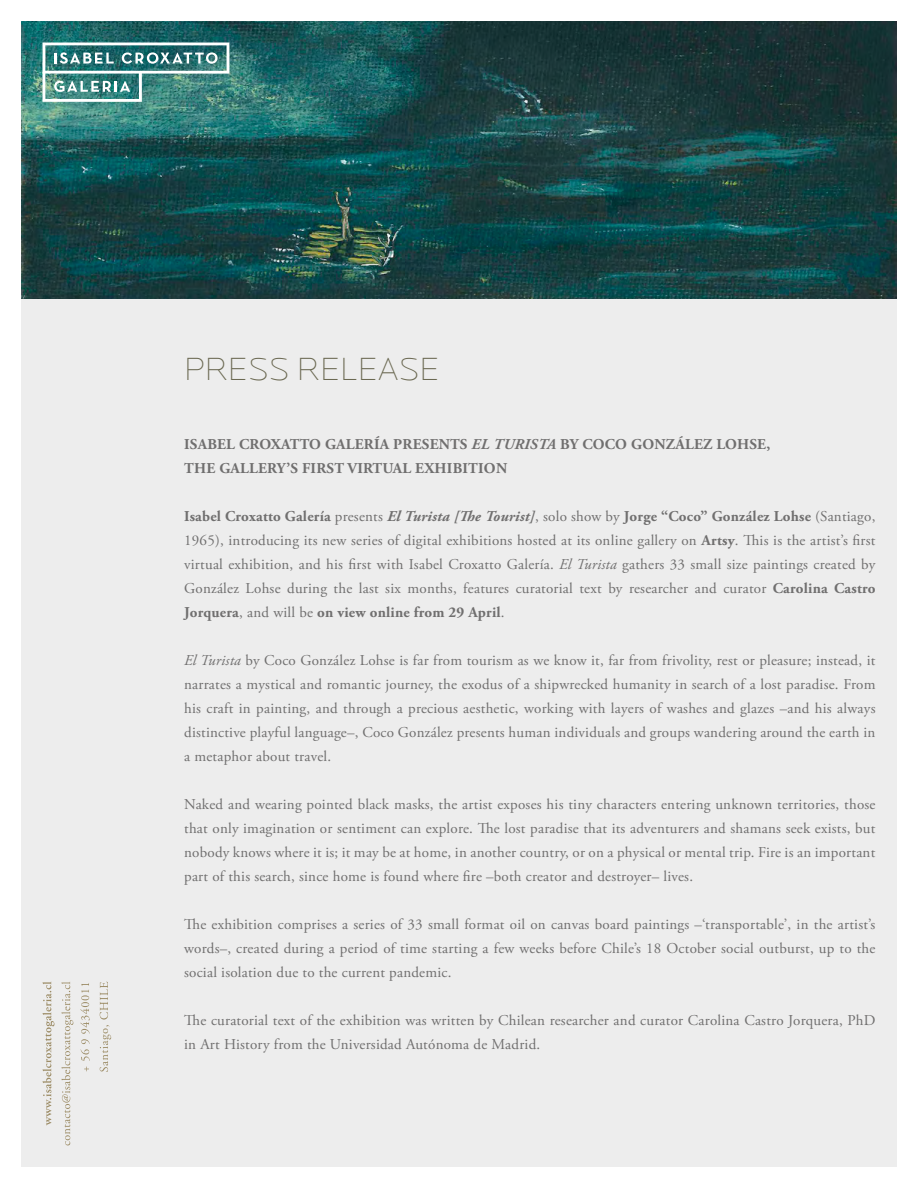
<style>
.page{position:relative;width:918px;height:1188px;background:#fff}
.page>*{position:absolute;margin:0;border:0;box-sizing:border-box;transform-origin:0 0}
.t1{font:200 33px "Locator";letter-spacing:.01em;color:#6b6952}
.t2{font:15px/24px "Adobe Garamond Pro";letter-spacing:.015em;color:#706f6f;text-align:justify}
.t3{font:700 15px/24px "Adobe Garamond Pro";letter-spacing:.015em;color:#706f6f}
.s1{font-style:italic}
.s2{font-weight:700}
.s3{font-weight:700;font-style:italic}
</style>
<div class="page">
<div style="left:21px;top:21px;width:876px;height:1146px;background:#ededed"></div>
<img style="left:21px;top:21px;width:876px;height:277px">
<svg style="left:43px;top:982px;width:11px;height:143px"></svg>
<svg style="left:61px;top:982px;width:12px;height:163px"></svg>
<svg style="left:84px;top:1067px;width:5px;height:4px"></svg>
<svg style="left:80px;top:983px;width:10px;height:78px"></svg>
<svg style="left:100px;top:982px;width:11px;height:90px"></svg>
<img style="left:43px;top:43px;width:186px;height:59px">
<h1 class="t1" style="left:184px;top:352px;width:257px">PRESS RELEASE</h1>
<p class="t3" style="left:184px;top:433px;width:588px">ISABEL CROXATTO GALERÍA PRESENTS <span class="s1">EL TURISTA</span> BY COCO GONZÁLEZ LOHSE,<br>THE GALLERY’S FIRST VIRTUAL EXHIBITION</p>
<p class="t2" style="left:184px;top:505px;width:693px"><span class="s2">Isabel Croxatto Galería</span> presents <span class="s3">El Turista [The Tourist]</span>, solo show by <span class="s2">Jorge “Coco” González Lohse</span> (Santiago, 1965), introducing its new series of digital exhibitions hosted at its online gallery on <span class="s2">Artsy</span>. This is the artist’s first virtual exhibition, and his first with Isabel Croxatto Galería. <span class="s1">El Turista</span> gathers 33 small size paintings created by González Lohse during the last six months, features curatorial text by researcher and curator <span class="s2">Carolina Castro Jorquera</span>, and will be <span class="s2">on view online from 29 April</span>.</p>
<p class="t2" style="left:184px;top:649px;width:693px"><span class="s1">El Turista</span> by Coco González Lohse is far from tourism as we know it, far from frivolity, rest or pleasure; instead, it narrates a mystical and romantic journey, the exodus of a shipwrecked humanity in search of a lost paradise. From his craft in painting, and through a precious aesthetic, working with layers of washes and glazes –and his always distinctive playful language–, Coco González presents human individuals and groups wandering around the earth in a metaphor about travel.</p>
<p class="t2" style="left:184px;top:793px;width:693px">Naked and wearing pointed black masks, the artist exposes his tiny characters entering unknown territories, those that only imagination or sentiment can explore. The lost paradise that its adventurers and shamans seek exists, but nobody knows where it is; it may be at home, in another country, or on a physical or mental trip. Fire is an important part of this search, since home is found where fire –both creator and destroyer– lives.</p>
<p class="t2" style="left:184px;top:913px;width:693px">The exhibition comprises a series of 33 small format oil on canvas board paintings –‘transportable’, in the artist’s words–, created during a period of time starting a few weeks before Chile’s 18 October social outburst, up to the social isolation due to the current pandemic.</p>
<p class="t2" style="left:184px;top:1009px;width:693px">The curatorial text of the exhibition was written by Chilean researcher and curator Carolina Castro Jorquera, PhD in Art History from the Universidad Autónoma de Madrid.</p>
</div>
